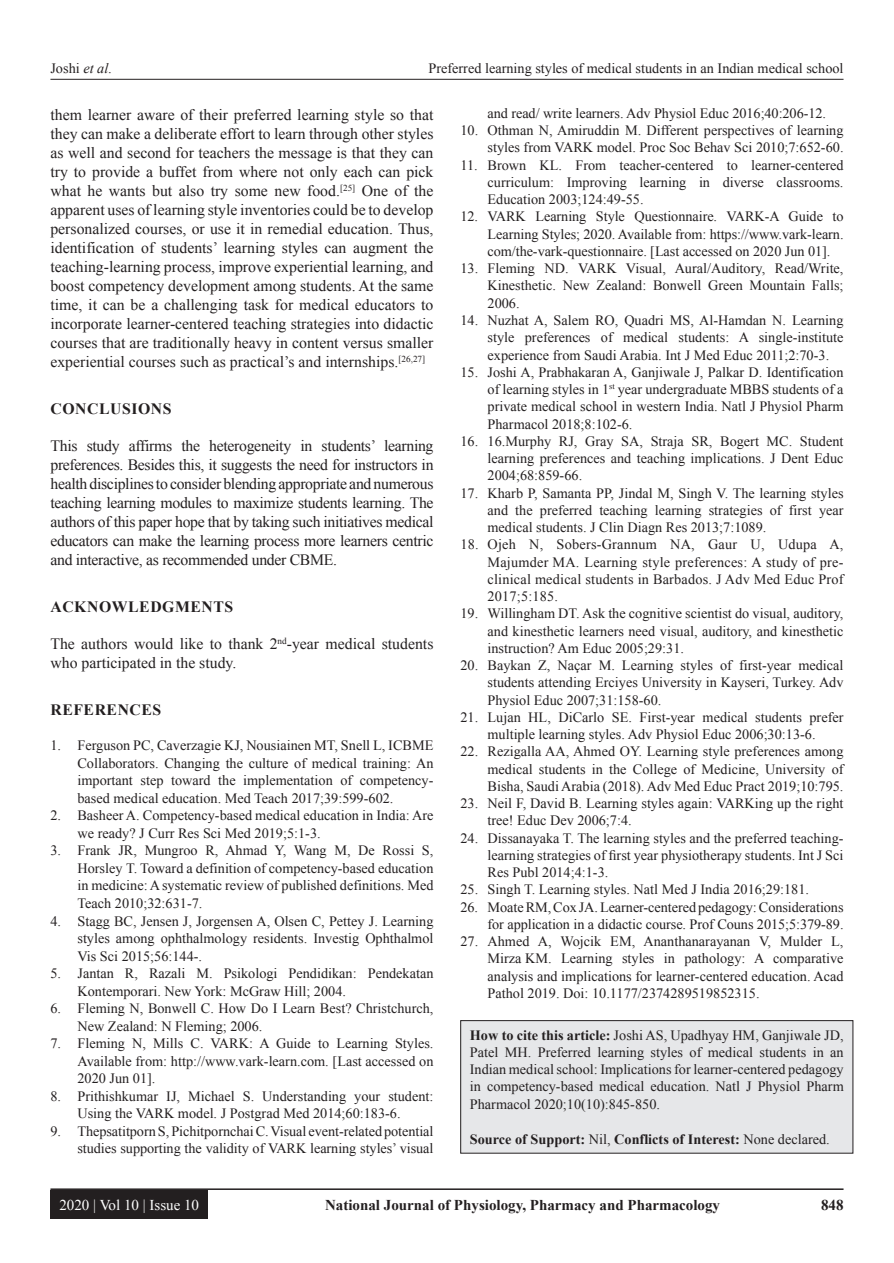
<style>
.page{position:relative;width:894px;height:1263px;background:#fff}
.page>*{position:absolute;margin:0;border:0;box-sizing:border-box;transform-origin:0 0}
.TX{font:15.75px/19px "Times New Roman";color:#231f20;text-align:justify}
.t1{font:700 15.75px "Times New Roman";letter-spacing:.035em;color:#231f20}
.t2{font:700 15px "Times New Roman";color:#231f20}
.t3{font:15px "Times New Roman";color:#fff}
.REF{font:14.25px/17.2px "Times New Roman";color:#231f20;text-align:justify}
.HTC{font:14.25px/17.2px "Times New Roman";color:#231f20;text-align:justify}
.HTC-2{font:700 14.25px "Times New Roman";color:#231f20}
.s1{font-style:italic}
.s2{font-weight:700}
.s3{font-weight:400}
</style>
<div class="page">
<hr style="left:50px;top:79px;width:793px;height:1px;background:#231f20">
<hr style="left:50px;top:1188px;width:793px;height:1px;background:#231f20">
<div style="left:50px;top:1190px;width:158px;height:28px;background:#231f20"></div>
<div style="left:460px;top:1020px;width:392px;height:133px;background:#e6e7e9"></div>
<div style="left:460px;top:1020px;width:392px;height:133px;border:1px solid #231f20"></div>
<p class="HTC" style="left:50px;top:59px;width:63px">Joshi <span class="s1">et al</span>.</p>
<p class="HTC" style="left:428px;top:59px;width:416px">Preferred learning styles of medical students in an Indian medical school</p>
<p class="TX" style="left:50px;top:104px;width:384px">them learner aware of their preferred learning style so that they can make a deliberate effort to learn through other styles as well and second for teachers the message is that they can try to provide a buffet from where not only each can pick what he wants but also try some new food.<sup>[25]</sup> One of the apparent uses of learning style inventories could be to develop personalized courses, or use it in remedial education. Thus, identification of students’ learning styles can augment the teaching-learning process, improve experiential learning, and boost competency development among students. At the same time, it can be a challenging task for medical educators to incorporate learner-centered teaching strategies into didactic courses that are traditionally heavy in content versus smaller experiential courses such as practical’s and internships.<sup>[26,27]</sup></p>
<h1 class="t1" style="left:50px;top:397px;width:123px">CONCLUSIONS</h1>
<p class="TX" style="left:50px;top:435px;width:384px">This study affirms the heterogeneity in students’ learning preferences. Besides this, it suggests the need for instructors in health disciplines to consider blending appropriate and numerous teaching learning modules to maximize students learning. The authors of this paper hope that by taking such initiatives medical educators can make the learning process more learners centric and interactive, as recommended under CBME.</p>
<h1 class="t1" style="left:50px;top:595px;width:184px">ACKNOWLEDGMENTS</h1>
<p class="TX" style="left:50px;top:633px;width:384px">The authors would like to thank 2<sup>nd</sup>-year medical students who participated in the study.</p>
<h1 class="t1" style="left:50px;top:698px;width:112px">REFERENCES</h1>
<p class="REF" style="left:77px;top:736px;width:357px;text-indent:-27px">1. Ferguson PC, Caverzagie KJ, Nousiainen MT, Snell L, ICBME Collaborators. Changing the culture of medical training: An important step toward the implementation of competency&shy;based medical education. Med Teach 2017;39:599-602.</p>
<p class="REF" style="left:77px;top:806px;width:357px;text-indent:-27px">2. Basheer A. Competency-based medical education in India: Are we ready? J Curr Res Sci Med 2019;5:1-3.</p>
<p class="REF" style="left:77px;top:841px;width:357px;text-indent:-27px">3. Frank JR, Mungroo R, Ahmad Y, Wang M, De Rossi S, Horsley T. Toward a definition of competency-based education in medicine: A systematic review of published definitions. Med Teach 2010;32:631-7.</p>
<p class="REF" style="left:77px;top:911px;width:357px;text-indent:-27px">4. Stagg BC, Jensen J, Jorgensen A, Olsen C, Pettey J. Learning styles among ophthalmology residents. Investig Ophthalmol Vis Sci 2015;56:144-.</p>
<p class="REF" style="left:77px;top:964px;width:357px;text-indent:-27px">5. Jantan R, Razali M. Psikologi Pendidikan: Pendekatan<br>Kontemporari. New York: McGraw Hill; 2004.</p>
<p class="REF" style="left:77px;top:999px;width:357px;text-indent:-27px">6. Fleming N, Bonwell C. How Do I Learn Best? Christchurch,<br>New Zealand: N Fleming; 2006.</p>
<p class="REF" style="left:77px;top:1034px;width:357px;text-indent:-27px">7. Fleming N, Mills C. VARK: A Guide to Learning Styles.<br>Available from: http://www.vark-learn.com. [Last accessed on 2020 Jun 01].</p>
<p class="REF" style="left:50px;top:1086px;width:384px;text-align:center">8. Prithishkumar IJ, Michael S. Understanding your student:<br>Using the VARK model. J Postgrad Med 2014;60:183-6.</p>
<p class="REF" style="left:50px;top:1121px;width:384px;text-align:right">9. Thepsatitporn S, Pichitpornchai C. Visual event-related potential studies supporting the validity of VARK learning styles’ visual</p>
<p class="REF" style="left:487px;top:104px;width:340px">and read/ write learners. Adv Physiol Educ 2016;40:206-12.</p>
<p class="REF" style="left:460px;top:121px;width:384px;text-align:right">10. Othman N, Amiruddin M. Different perspectives of learning styles from VARK model. Proc Soc Behav Sci 2010;7:652-60.</p>
<p class="REF" style="left:487px;top:156px;width:357px;text-indent:-27px">11. Brown KL. From teacher-centered to learner-centered curriculum: Improving learning in diverse classrooms.<br>Education 2003;124:49-55.</p>
<p class="REF" style="left:487px;top:208px;width:357px;text-indent:-27px">12. VARK Learning Style Questionnaire. VARK-A Guide to Learning Styles; 2020. Available from: https://www.vark-learn. com/the-vark-questionnaire. [Last accessed on 2020 Jun 01].</p>
<p class="REF" style="left:487px;top:259px;width:357px;text-indent:-27px">13. Fleming ND. VARK Visual, Aural/Auditory, Read/Write, Kinesthetic. New Zealand: Bonwell Green Mountain Falls; 2006.</p>
<p class="REF" style="left:487px;top:311px;width:357px;text-indent:-27px">14. Nuzhat A, Salem RO, Quadri MS, Al-Hamdan N. Learning style preferences of medical students: A single-institute experience from Saudi Arabia. Int J Med Educ 2011;2:70-3.</p>
<p class="REF" style="left:487px;top:363px;width:357px;text-indent:-27px">15. Joshi A, Prabhakaran A, Ganjiwale J, Palkar D. Identification of learning styles in 1<sup>st</sup> year undergraduate MBBS students of a private medical school in western India. Natl J Physiol Pharm Pharmacol 2018;8:102-6.</p>
<p class="REF" style="left:487px;top:432px;width:357px;text-indent:-27px">16. 16.Murphy RJ, Gray SA, Straja SR, Bogert MC. Student learning preferences and teaching implications. J Dent Educ 2004;68:859-66.</p>
<p class="REF" style="left:487px;top:484px;width:357px;text-indent:-27px">17. Kharb P, Samanta PP, Jindal M, Singh V. The learning styles and the preferred teaching learning strategies of first year medical students. J Clin Diagn Res 2013;7:1089.</p>
<p class="REF" style="left:487px;top:535px;width:357px;text-indent:-27px">18. Ojeh N, Sobers-Grannum NA, Gaur U, Udupa A, Majumder MA. Learning style preferences: A study of pre&shy;clinical medical students in Barbados. J Adv Med Educ Prof 2017;5:185.</p>
<p class="REF" style="left:487px;top:604px;width:357px;text-indent:-27px">19. Willingham DT. Ask the cognitive scientist do visual, auditory, and kinesthetic learners need visual, auditory, and kinesthetic instruction? Am Educ 2005;29:31.</p>
<p class="REF" style="left:487px;top:656px;width:357px;text-indent:-27px">20. Baykan Z, Naçar M. Learning styles of first-year medical students attending Erciyes University in Kayseri, Turkey. Adv Physiol Educ 2007;31:158-60.</p>
<p class="REF" style="left:460px;top:708px;width:384px;text-align:center">21. Lujan HL, DiCarlo SE. First-year medical students prefer multiple learning styles. Adv Physiol Educ 2006;30:13-6.</p>
<p class="REF" style="left:487px;top:742px;width:357px;text-indent:-27px">22. Rezigalla AA, Ahmed OY. Learning style preferences among medical students in the College of Medicine, University of Bisha, Saudi Arabia (2018). Adv Med Educ Pract 2019;10:795.</p>
<p class="REF" style="left:487px;top:794px;width:357px;text-indent:-27px">23. Neil F, David B. Learning styles again: VARKing up the right tree! Educ Dev 2006;7:4.</p>
<p class="REF" style="left:487px;top:829px;width:357px;text-indent:-27px">24. Dissanayaka T. The learning styles and the preferred teaching&shy;learning strategies of first year physiotherapy students. Int J Sci Res Publ 2014;4:1-3.</p>
<p class="REF" style="left:460px;top:880px;width:350px">25. Singh T. Learning styles. Natl Med J India 2016;29:181.</p>
<p class="REF" style="left:460px;top:898px;width:384px;text-align:right">26. Moate RM, Cox JA. Learner-centered pedagogy: Considerations for application in a didactic course. Prof Couns 2015;5:379-89.</p>
<p class="REF" style="left:487px;top:932px;width:357px;text-indent:-27px">27. Ahmed A, Wojcik EM, Ananthanarayanan V, Mulder L, Mirza KM. Learning styles in pathology: A comparative analysis and implications for learner-centered education. Acad Pathol 2019. Doi: 10.1177/2374289519852315.</p>
<p class="HTC" style="left:469px;top:1025px;width:375px"><span class="s2">How to cite this article:</span> Joshi AS, Upadhyay HM, Ganjiwale JD, Patel MH. Preferred learning styles of medical students in an Indian medical school: Implications for learner-centered pedagogy in competency-based medical education. Natl J Physiol Pharm Pharmacol 2020;10(10):845-850.</p>
<p class="HTC-2" style="left:469px;top:1129px;width:361px">Source of Support: <span class="s3">Nil,</span> Conflicts of Interest: <span class="s3">None declared.</span></p>
<p class="t3" style="left:59px;top:1193px;width:141px">2020 | Vol 10 | Issue 10</p>
<p class="t2" style="left:325px;top:1194px;width:396px">National Journal of Physiology, Pharmacy and Pharmacology</p>
<p class="t2" style="left:820px;top:1194px;width:24px">848</p>
</div>
